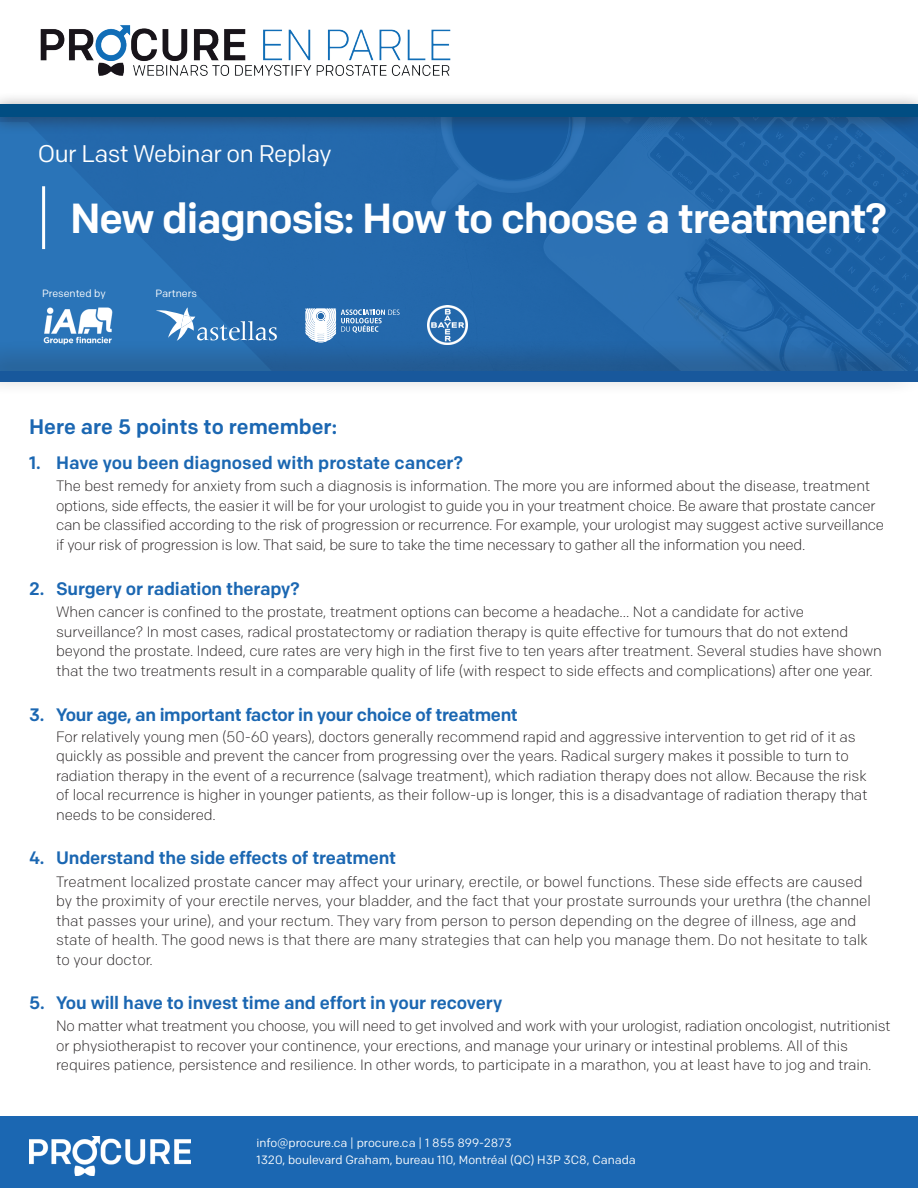
<style>
.page{position:relative;width:918px;height:1188px;background:#fff}
.page>*{position:absolute;margin:0;border:0;box-sizing:border-box;transform-origin:0 0}
.t1{font:500 42px "Colfax";letter-spacing:-.03em;color:#fff}
.t2{font:24px "Colfax";letter-spacing:-.02em;color:#fff}
.t3{font:500 21px "Colfax";color:#1b67b2}
.t4{font:500 18px "Colfax";letter-spacing:-.01em;color:#1b67b2}
.t5{font:300 15px/19.5px "Colfax";letter-spacing:-.01em;color:#231f20}
.t6{font:12px/16.5px "Colfax";color:#fff}
.t7{font:10.5px "Colfax";color:#fff}
</style>
<div class="page">
<div style="left:0;top:116px;width:918px;height:255px;background:#2468ac"></div>
<svg style="left:0;top:135px;width:208px;height:205px;fill:#2a74b8"></svg>
<div style="left:0;top:92px;width:918px;height:43px;background:#231f20;opacity:.53"></div>
<div style="left:0;top:104px;width:918px;height:12px;background:#014d82"></div>
<img style="left:40px;top:25px;width:411px;height:51px">
<hr style="left:42px;top:186px;width:3px;height:63px;background:#fff">
<svg style="left:156px;top:307px;width:121px;height:33px"></svg>
<img style="left:31px;top:303px;width:93px;height:37px">
<svg style="left:306px;top:309px;width:94px;height:31px"></svg>
<img style="left:428px;top:305px;width:39px;height:35px">
<div style="left:0;top:340px;width:918px;height:55px;background:#231f20;opacity:.45"></div>
<div style="left:0;top:371px;width:918px;height:11px;background:#18589c"></div>
<div style="left:0;top:1117px;width:918px;height:71px;background:#1b67b2"></div>
<img style="left:29px;top:1137px;width:161px;height:38px">
<h2 class="t2" style="left:38px;top:138px;width:295px">Our Last Webinar on Replay</h2>
<h1 class="t1" style="left:70px;top:193px;width:818px">New diagnosis: How to choose a treatment?</h1>
<p class="t7" style="left:42px;top:287px;width:65px">Presented by</p>
<p class="t7" style="left:156px;top:287px;width:43px">Partners</p>
<h3 class="t3" style="left:29px;top:413px;width:310px">Here are 5 points to remember:</h3>
<p class="t4" style="left:29px;top:452px;width:435px">1. Have you been diagnosed with prostate cancer?</p>
<p class="t5" style="left:56px;top:476px;width:830px">The best remedy for anxiety from such a diagnosis is information. The more you are informed about the disease, treatment options, side effects, the easier it will be for your urologist to guide you in your treatment choice. Be aware that prostate cancer can be classified according to the risk of progression or recurrence. For example, your urologist may suggest active surveillance if your risk of progression is low. That said, be sure to take the time necessary to gather all the information you need.</p>
<p class="t4" style="left:29px;top:578px;width:272px">2. Surgery or radiation therapy?</p>
<p class="t5" style="left:56px;top:602px;width:827px">When cancer is confined to the prostate, treatment options can become a headache… Not a candidate for active surveillance? In most cases, radical prostatectomy or radiation therapy is quite effective for tumours that do not extend beyond the prostate. Indeed, cure rates are very high in the first five to ten years after treatment. Several studies have shown that the two treatments result in a comparable quality of life (with respect to side effects and complications) after one year.</p>
<p class="t4" style="left:29px;top:704px;width:490px">3. Your age, an important factor in your choice of treatment</p>
<p class="t5" style="left:56px;top:727px;width:813px">For relatively young men (50-60 years), doctors generally recommend rapid and aggressive intervention to get rid of it as quickly as possible and prevent the cancer from progressing over the years. Radical surgery makes it possible to turn to radiation therapy in the event of a recurrence (salvage treatment), which radiation therapy does not allow. Because the risk of local recurrence is higher in younger patients, as their follow-up is longer, this is a disadvantage of radiation therapy that needs to be considered.</p>
<p class="t4" style="left:29px;top:847px;width:369px">4. Understand the side effects of treatment</p>
<p class="t5" style="left:56px;top:872px;width:816px">Treatment localized prostate cancer may affect your urinary, erectile, or bowel functions. These side effects are caused by the proximity of your erectile nerves, your bladder, and the fact that your prostate surrounds your urethra (the channel that passes your urine), and your rectum. They vary from person to person depending on the degree of illness, age and state of health. The good news is that there are many strategies that can help you manage them. Do not hesitate to talk to your doctor.</p>
<p class="t4" style="left:29px;top:992px;width:475px">5. You will have to invest time and effort in your recovery</p>
<p class="t5" style="left:56px;top:1016px;width:836px">No matter what treatment you choose, you will need to get involved and work with your urologist, radiation oncologist, nutritionist or physiotherapist to recover your continence, your erections, and manage your urinary or intestinal problems. All of this requires patience, persistence and resilience. In other words, to participate in a marathon, you at least have to jog and train.</p>
<p class="t6" style="left:256px;top:1135px;width:381px">info@procure.ca | procure.ca | 1 855 899-2873<br>1320, boulevard Graham, bureau 110, Montréal (QC) H3P 3C8, Canada</p>
</div>
